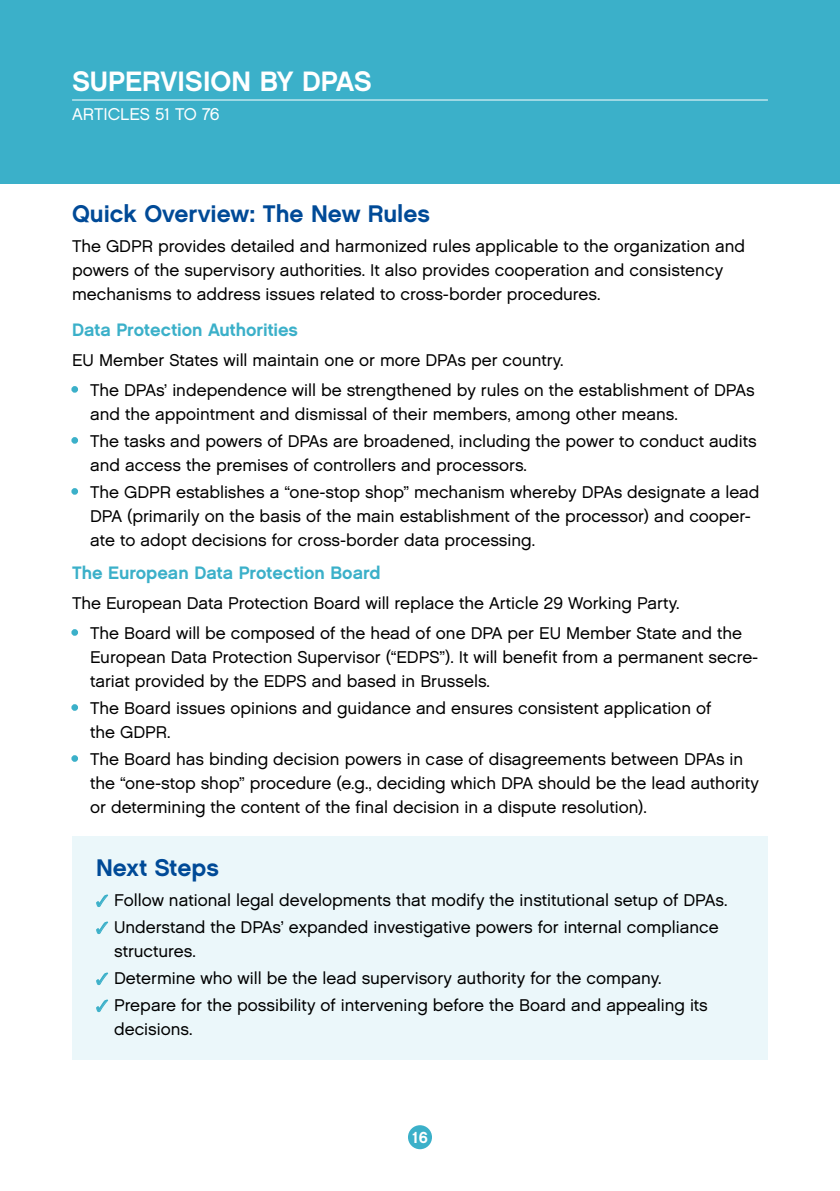
<style>
.page{position:relative;width:840px;height:1191px;background:#fff}
.page>*{position:absolute;margin:0;border:0;box-sizing:border-box;transform-origin:0 0}
.t1{font:28px "Chalet New York Nineteen Sixty";color:#fff}
.t2{font:24px "Chalet New York Nineteen Sixty";color:#004a97}
.t3{font:18px "Chalet New York Nineteen Sixty";color:#3bb0c9}
.t4{font:17px/24px "Chalet London Nineteen Sixty";color:#000}
.t5{font:17px "Chalet London Nineteen Sixty";color:#fff}
.t6{font:16px "Chalet New York Nineteen Sixty";color:#fff}
.s1{color:#3bb0c9}
</style>
<div class="page">
<div style="left:0;top:0;width:839px;height:183px;background:#3bb0c9"></div>
<div style="left:408px;top:1125px;width:24px;height:24px;background:#3bb0c9;border-radius:50%"></div>
<hr style="left:72px;top:100px;width:695px;height:1px;background:#fff">
<div style="left:71px;top:386px;width:7px;height:7px;border:3px solid #3bb0c9;border-radius:50%"></div>
<div style="left:71px;top:437px;width:7px;height:7px;border:3px solid #3bb0c9;border-radius:50%"></div>
<div style="left:71px;top:488px;width:7px;height:7px;border:3px solid #3bb0c9;border-radius:50%"></div>
<div style="left:71px;top:629px;width:7px;height:7px;border:3px solid #3bb0c9;border-radius:50%"></div>
<div style="left:71px;top:704px;width:7px;height:7px;border:3px solid #3bb0c9;border-radius:50%"></div>
<div style="left:71px;top:755px;width:7px;height:7px;border:3px solid #3bb0c9;border-radius:50%"></div>
<div style="left:72px;top:835px;width:695px;height:224px;background:#ebf7fa"></div>
<svg style="left:96px;top:894px;width:12px;height:13px"></svg>
<svg style="left:96px;top:921px;width:12px;height:13px"></svg>
<svg style="left:96px;top:972px;width:12px;height:13px"></svg>
<svg style="left:96px;top:999px;width:12px;height:13px"></svg>
<h1 class="t1" style="left:72px;top:65px;width:301px">SUPERVISION BY DPAS</h1>
<p class="t5" style="left:72px;top:104px;width:149px">ARTICLES 51 TO 76</p>
<h2 class="t2" style="left:72px;top:198px;width:359px">Quick Overview: The New Rules</h2>
<p class="t4" style="left:72px;top:233px;width:674px">The GDPR provides detailed and harmonized rules applicable to the organization and powers of the supervisory authorities. It also provides cooperation and consistency mechanisms to address issues related to cross-border procedures.</p>
<p class="t3" style="left:72px;top:318px;width:227px">Data Protection Authorities</p>
<p class="t4" style="left:72px;top:347px;width:493px">EU Member States will maintain one or more DPAs per country.</p>
<p class="t4" style="left:90px;top:377px;width:665px;text-indent:-18px"><span class="s1">•</span> The DPAs’ independence will be strengthened by rules on the establishment of DPAs and the appointment and dismissal of their members, among other means.</p>
<p class="t4" style="left:90px;top:428px;width:667px;text-indent:-18px"><span class="s1">•</span> The tasks and powers of DPAs are broadened, including the power to conduct audits and access the premises of controllers and processors.</p>
<p class="t4" style="left:90px;top:479px;width:670px;text-indent:-18px"><span class="s1">•</span> The GDPR establishes a “one-stop shop” mechanism whereby DPAs designate a lead<br>DPA (primarily on the basis of the main establishment of the processor) and cooper&shy;ate to adopt decisions for cross-border data processing.</p>
<p class="t3" style="left:72px;top:561px;width:310px">The European Data Protection Board</p>
<p class="t4" style="left:72px;top:590px;width:608px">The European Data Protection Board will replace the Article 29 Working Party.</p>
<p class="t4" style="left:90px;top:620px;width:669px;text-indent:-18px"><span class="s1">•</span> The Board will be composed of the head of one DPA per EU Member State and the<br>European Data Protection Supervisor (“EDPS”). It will benefit from a permanent secre&shy;tariat provided by the EDPS and based in Brussels.</p>
<p class="t4" style="left:90px;top:695px;width:622px;text-indent:-18px"><span class="s1">•</span> The Board issues opinions and guidance and ensures consistent application of the GDPR.</p>
<p class="t4" style="left:90px;top:746px;width:670px;text-indent:-18px"><span class="s1">•</span> The Board has binding decision powers in case of disagreements between DPAs in the “one-stop shop” procedure (e.g., deciding which DPA should be the lead authority or determining the content of the final decision in a dispute resolution).</p>
<h2 class="t2" style="left:96px;top:853px;width:124px">Next Steps</h2>
<p class="t4" style="left:96px;top:888px;width:632px"><span class="s1">✓</span> Follow national legal developments that modify the institutional setup of DPAs.</p>
<p class="t4" style="left:114px;top:915px;width:605px;text-indent:-18px"><span class="s1">✓</span> Understand the DPAs’ expanded investigative powers for internal compliance structures.</p>
<p class="t4" style="left:96px;top:966px;width:566px"><span class="s1">✓</span> Determine who will be the lead supervisory authority for the company.</p>
<p class="t4" style="left:114px;top:993px;width:595px;text-indent:-18px"><span class="s1">✓</span> Prepare for the possibility of intervening before the Board and appealing its decisions.</p>
<p class="t6" style="left:412px;top:1127px;width:17px">16</p>
</div>
